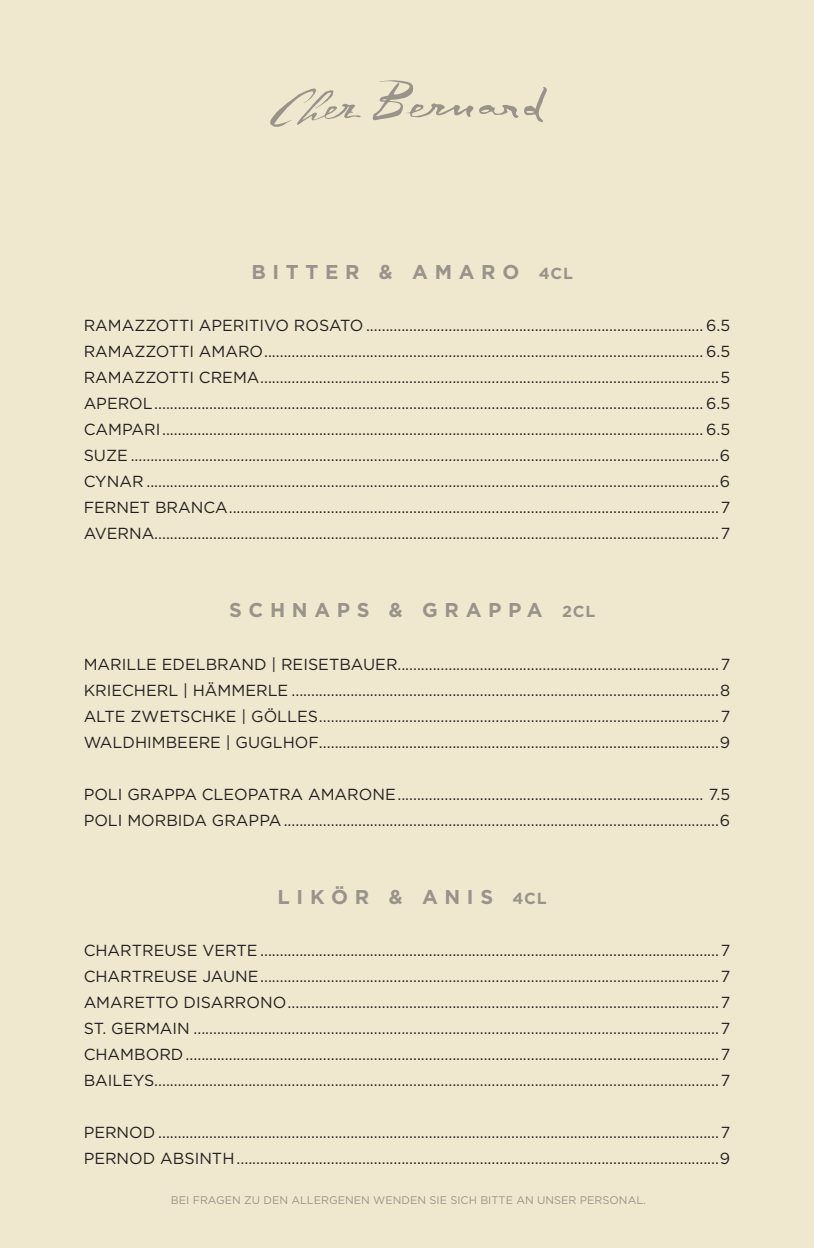
<style>
.page{position:relative;width:814px;height:1248px;background:#fff}
.page>*{position:absolute;margin:0;border:0;box-sizing:border-box;transform-origin:0 0}
.t1{font:700 20px "Gotham";letter-spacing:.335em;color:#9a938a}
.t2{font:16px/26px "Gotham";color:#231f20}
.t3{font:11px "Gotham";color:#9a938a}
.s1{font-size:16px}
</style>
<div class="page">
<div style="left:0;top:0;width:814px;height:1247px;background:#f0e8ce"></div>
<svg style="left:270px;top:88px;width:91px;height:39px"></svg>
<svg style="left:372px;top:80px;width:175px;height:42px"></svg>
<p class="t1" style="left:251px;top:260px;width:323px">BITTER &amp; AMARO <span class="s1">4CL</span></p>
<p class="t2" style="left:84px;top:312px;width:648px">RAMAZZOTTI APERITIVO ROSATO ...................................................................................... 6.5</p>
<p class="t2" style="left:84px;top:338px;width:648px">RAMAZZOTTI AMARO................................................................................................................ 6.5</p>
<p class="t2" style="left:84px;top:364px;width:648px">RAMAZZOTTI CREMA.....................................................................................................................5</p>
<p class="t2" style="left:84px;top:390px;width:648px">APEROL............................................................................................................................................ 6.5</p>
<p class="t2" style="left:84px;top:416px;width:648px">CAMPARI.......................................................................................................................................... 6.5</p>
<p class="t2" style="left:84px;top:442px;width:648px">SUZE ......................................................................................................................................................6</p>
<p class="t2" style="left:84px;top:468px;width:648px">CYNAR ..................................................................................................................................................6</p>
<p class="t2" style="left:84px;top:494px;width:648px">FERNET BRANCA.............................................................................................................................7</p>
<p class="t2" style="left:84px;top:520px;width:648px">AVERNA................................................................................................................................................7</p>
<p class="t1" style="left:229px;top:598px;width:367px">SCHNAPS &amp; GRAPPA <span class="s1">2CL</span></p>
<p class="t2" style="left:84px;top:650px;width:648px">MARILLE EDELBRAND | REISETBAUER..................................................................................7</p>
<p class="t2" style="left:84px;top:676px;width:648px">KRIECHERL | HÄMMERLE .............................................................................................................8<br>ALTE ZWETSCHKE | GÖLLES......................................................................................................7</p>
<p class="t2" style="left:84px;top:728px;width:648px">WALDHIMBEERE | GUGLHOF......................................................................................................9</p>
<p class="t2" style="left:84px;top:780px;width:648px">POLI GRAPPA CLEOPATRA AMARONE.............................................................................. 7.5</p>
<p class="t2" style="left:84px;top:806px;width:648px">POLI MORBIDA GRAPPA...............................................................................................................6</p>
<p class="t1" style="left:277px;top:884px;width:271px">LIKÖR &amp; ANIS <span class="s1">4CL</span></p>
<p class="t2" style="left:84px;top:936px;width:648px">CHARTREUSE VERTE .....................................................................................................................7</p>
<p class="t2" style="left:84px;top:962px;width:648px">CHARTREUSE JAUNE.....................................................................................................................7</p>
<p class="t2" style="left:84px;top:988px;width:648px">AMARETTO DISARRONO..............................................................................................................7</p>
<p class="t2" style="left:84px;top:1014px;width:648px">ST. GERMAIN ......................................................................................................................................7</p>
<p class="t2" style="left:84px;top:1040px;width:648px">CHAMBORD........................................................................................................................................7</p>
<p class="t2" style="left:84px;top:1066px;width:648px">BAILEYS................................................................................................................................................7</p>
<p class="t2" style="left:84px;top:1118px;width:648px">PERNOD ...............................................................................................................................................7</p>
<p class="t2" style="left:84px;top:1144px;width:648px">PERNOD ABSINTH...........................................................................................................................9</p>
<p class="t3" style="left:171px;top:1193px;width:476px">BEI FRAGEN ZU DEN ALLERGENEN WENDEN SIE SICH BITTE AN UNSER PERSONAL.</p>
</div>
